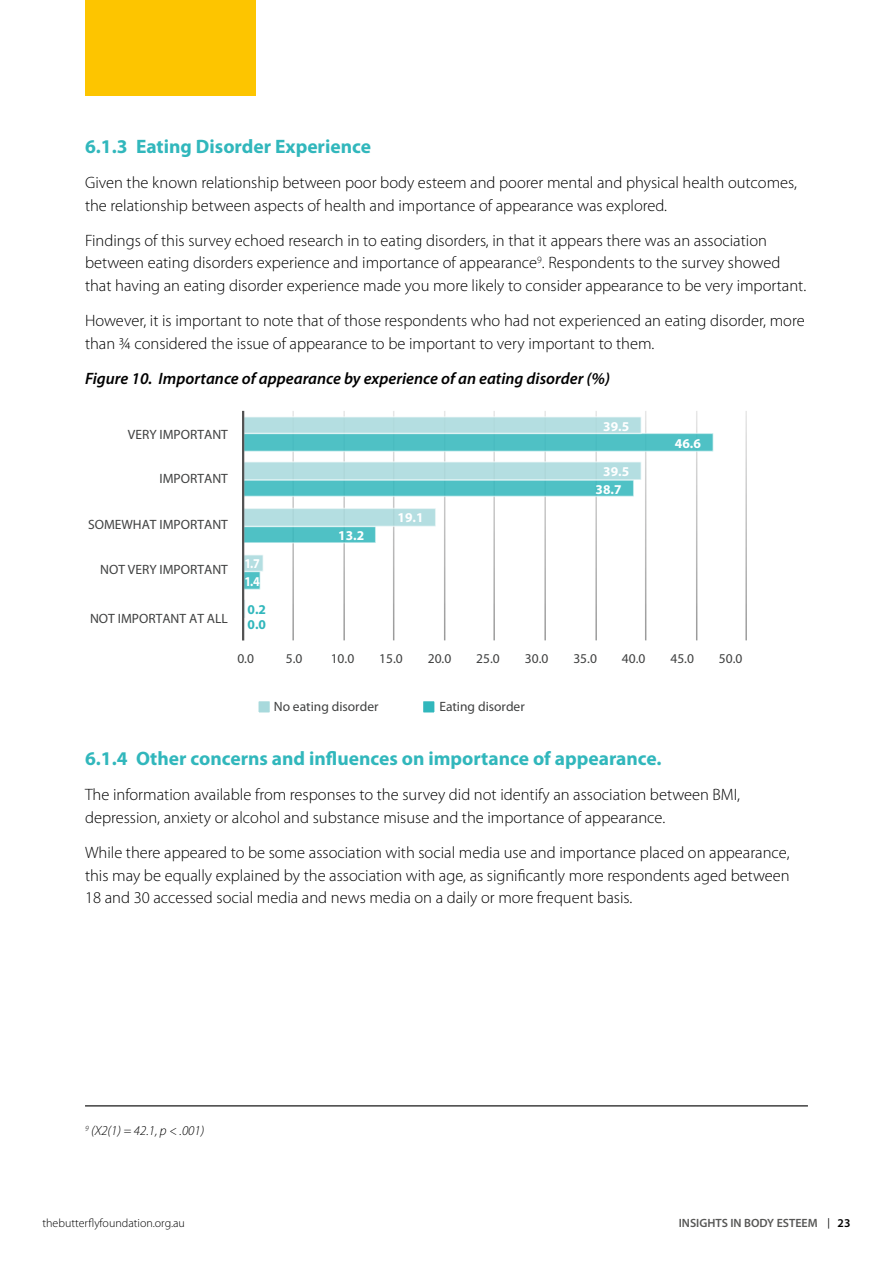
<style>
.page{position:relative;width:893px;height:1263px;background:#fff}
.page>*{position:absolute;margin:0;border:0;box-sizing:border-box;transform-origin:0 0}
.t1{font:700 19.5px "Myriad Pro";color:#31b7bc}
.t2{font:300 16.5px/22.5px "Myriad Pro";color:#000}
.t3{font:italic 600 16.5px "Myriad Pro";color:#000}
.t4{font:13.5px "Myriad Pro";color:#404141}
.t5{font:700 13.5px "Myriad Pro";color:#fff}
.t6{font:italic 300 13.5px "Myriad Pro";color:#000}
.t7{font:700 13.5px "Myriad Pro";color:#31b7bc}
.t8{font:700 13.5px "Myriad Pro";color:#fff;scale:.9 1}
.t9{font:300 12px "Myriad Pro";color:#000}
.t10{font:600 12px "Myriad Pro";color:#575756}
.s1{font-weight:400;font-size:10.5px;color:#000}
.s2{color:#000}
</style>
<div class="page">
<div style="left:85px;top:0;width:170px;height:96px;background:#fdc500"></div>
<hr style="left:85px;top:1105px;width:723px;height:1px;background:#000">
<img style="left:292px;top:411px;width:455px;height:229px">
<svg style="left:642px;top:433px;width:72px;height:157px"></svg>
<svg style="left:244px;top:416px;width:398px;height:203px"></svg>
<hr style="left:242px;top:411px;width:2px;height:229px;background:#525252">
<div style="left:258px;top:700px;width:12px;height:13px;background:#a8d9dc"></div>
<div style="left:257px;top:700px;width:14px;height:14px;border:2px solid #fff"></div>
<div style="left:422px;top:700px;width:13px;height:13px;background:#31b7bc"></div>
<div style="left:422px;top:700px;width:14px;height:14px;border:2px solid #fff"></div>
<p class="t1" style="left:85px;top:135px;width:287px">6.1.3 Eating Disorder Experience</p>
<p class="t2" style="left:85px;top:172px;width:713px">Given the known relationship between poor body esteem and poorer mental and physical health outcomes, the relationship between aspects of health and importance of appearance was explored.</p>
<p class="t2" style="left:85px;top:229px;width:723px">Findings of this survey echoed research in to eating disorders, in that it appears there was an association between eating disorders experience and importance of appearance<sup>9</sup>. Respondents to the survey showed that having an eating disorder experience made you more likely to consider appearance to be very important.</p>
<p class="t2" style="left:85px;top:310px;width:721px">However, it is important to note that of those respondents who had not experienced an eating disorder, more than ¾ considered the issue of appearance to be important to very important to them.</p>
<p class="t3" style="left:85px;top:369px;width:526px">Figure 10. Importance of appearance by experience of an eating disorder (%)</p>
<p class="t4" style="left:128px;top:427px;width:101px">VERY IMPORTANT</p>
<p class="t4" style="left:160px;top:471px;width:70px">IMPORTANT</p>
<p class="t4" style="left:88px;top:517px;width:141px">SOMEWHAT IMPORTANT</p>
<p class="t4" style="left:100px;top:562px;width:129px">NOT VERY IMPORTANT</p>
<p class="t4" style="left:90px;top:611px;width:139px">NOT IMPORTANT AT ALL</p>
<p class="t8" style="left:245px;top:556px;width:19px">1.7</p>
<p class="t8" style="left:245px;top:573px;width:19px">1.4</p>
<p class="t7" style="left:248px;top:602px;width:20px">0.2</p>
<p class="t7" style="left:248px;top:617px;width:20px">0.0</p>
<p class="t5" style="left:338px;top:528px;width:27px">13.2</p>
<p class="t5" style="left:398px;top:510px;width:27px">19.1</p>
<p class="t5" style="left:603px;top:418px;width:27px">39.5</p>
<p class="t5" style="left:603px;top:464px;width:27px">39.5</p>
<p class="t5" style="left:596px;top:482px;width:27px">38.7</p>
<p class="t5" style="left:675px;top:436px;width:27px">46.6</p>
<p class="t4" style="left:237px;top:651px;width:18px">0.0</p>
<p class="t4" style="left:286px;top:651px;width:18px">5.0</p>
<p class="t4" style="left:331px;top:651px;width:25px">10.0</p>
<p class="t4" style="left:379px;top:651px;width:25px">15.0</p>
<p class="t4" style="left:428px;top:651px;width:25px">20.0</p>
<p class="t4" style="left:476px;top:651px;width:25px">25.0</p>
<p class="t4" style="left:525px;top:651px;width:25px">30.0</p>
<p class="t4" style="left:573px;top:651px;width:25px">35.0</p>
<p class="t4" style="left:622px;top:651px;width:25px">40.0</p>
<p class="t4" style="left:670px;top:651px;width:25px">45.0</p>
<p class="t4" style="left:719px;top:651px;width:25px">50.0</p>
<p class="t4" style="left:274px;top:699px;width:106px">No eating disorder</p>
<p class="t4" style="left:439px;top:699px;width:87px">Eating disorder</p>
<p class="t1" style="left:85px;top:748px;width:578px">6.1.4 Other concerns and influences on importance of appearance.</p>
<p class="t2" style="left:85px;top:784px;width:657px">The information available from responses to the survey did not identify an association between BMI, depression, anxiety or alcohol and substance misuse and the importance of appearance.</p>
<p class="t2" style="left:85px;top:842px;width:706px;text-align:justify">While there appeared to be some association with social media use and importance placed on appearance, this may be equally explained by the association with age, as significantly more respondents aged between 18 and 30 accessed social media and news media on a daily or more frequent basis.</p>
<p class="t6" style="left:85px;top:1124px;width:121px"><sup>9</sup> (Χ2(1) = 42.1, p &lt; .001)</p>
<p class="t9" style="left:43px;top:1216px;width:144px">thebutterflyfoundation.org.au</p>
<p class="t10" style="left:679px;top:1216px;width:173px">INSIGHTS IN BODY ESTEEM <span class="s1">|</span> <span class="s2">23</span></p>
</div>
